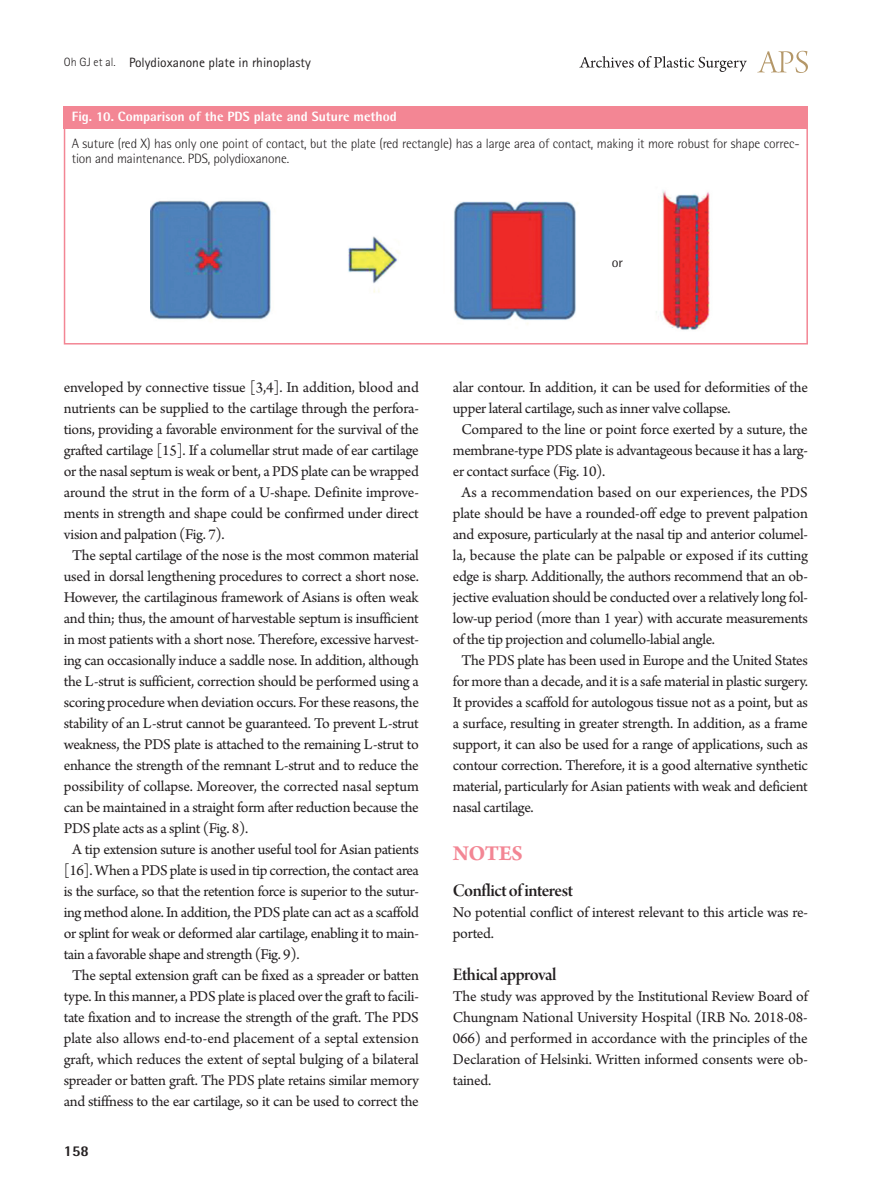
<style>
.page{position:relative;width:893px;height:1191px;background:#fff}
.page>*{position:absolute;margin:0;border:0;box-sizing:border-box;transform-origin:0 0}
.대제목{font:700 22.5px "Arno Pro";letter-spacing:-.02em;color:#f38694}
.중제목{font:18.75px "Arno Pro Smbd Display";letter-spacing:-.025em;color:#231f20}
.본문{font:15.75px/21px "Arno Pro";letter-spacing:-.02em;color:#231f20;text-align:justify}
.본문_0{font:15.75px/21px "Arno Pro";letter-spacing:-.01em;color:#231f20}
.t1{font:800 15px "Rotis Semi Sans Std";color:#231f20}
.그림설명{font:300 13.5px/15px "Rotis Semi Sans Std";letter-spacing:-.01em;color:#231f20}
.표그림제목{font:800 13.5px "Rotis Semi Sans Std";color:#fff}
.t2{font:13.5px "Rotis Sans Serif Std";color:#231f20}
.그림설명-2{font:13.5px "Rotis Semi Sans Std";color:#231f20}
.s1{font-weight:300;font-size:12px}
</style>
<div class="page">
<svg style="left:757px;top:51px;width:51px;height:22px"></svg>
<svg style="left:579px;top:56px;width:168px;height:16px"></svg>
<div style="left:64px;top:106px;width:744px;height:23px;background:#f38694"></div>
<div style="left:64px;top:106px;width:744px;height:238px;border:2px solid #f38694"></div>
<img style="left:151px;top:190px;width:559px;height:140px">
<p class="t2" style="left:64px;top:54px;width:248px"><span class="s1">Oh GJ et al.</span> Polydioxanone plate in rhinoplasty</p>
<p class="표그림제목" style="left:72px;top:108px;width:326px">Fig. 10. Comparison of the PDS plate and Suture method</p>
<p class="그림설명" style="left:72px;top:136px;width:729px">A suture (red X) has only one point of contact, but the plate (red rectangle) has a large area of contact, making it more robust for shape correc&shy;tion and maintenance. PDS, polydioxanone.</p>
<p class="그림설명-2" style="left:612px;top:255px;width:13px">or</p>
<p class="본문" style="left:64px;top:378px;width:357px">enveloped by connective tissue [3,4]. In addition, blood and nutrients can be supplied to the cartilage through the perfora&shy;tions, providing a favorable environment for the survival of the grafted cartilage [15]. If a columellar strut made of ear cartilage or the nasal septum is weak or bent, a PDS plate can be wrapped around the strut in the form of a U-shape. Definite improve&shy;ments in strength and shape could be confirmed under direct vision and palpation (Fig. 7).</p>
<p class="본문" style="left:64px;top:546px;width:357px;text-indent:9px">The septal cartilage of the nose is the most common material used in dorsal lengthening procedures to correct a short nose.<br>However, the cartilaginous framework of Asians is often weak and thin; thus, the amount of harvestable septum is insufficient in most patients with a short nose. Therefore, excessive harvest&shy;ing can occasionally induce a saddle nose. In addition, although the L-strut is sufficient, correction should be performed using a scoring procedure when deviation occurs. For these reasons, the stability of an L-strut cannot be guaranteed. To prevent L-strut weakness, the PDS plate is attached to the remaining L-strut to enhance the strength of the remnant L-strut and to reduce the possibility of collapse. Moreover, the corrected nasal septum can be maintained in a straight form after reduction because the PDS plate acts as a splint (Fig. 8).</p>
<p class="본문" style="left:64px;top:840px;width:357px;text-indent:9px">A tip extension suture is another useful tool for Asian patients [16]. When a PDS plate is used in tip correction, the contact area is the surface, so that the retention force is superior to the sutur&shy;ing method alone. In addition, the PDS plate can act as a scaffold or splint for weak or deformed alar cartilage, enabling it to main&shy;tain a favorable shape and strength (Fig. 9).</p>
<p class="본문" style="left:64px;top:966px;width:357px;text-align:center">The septal extension graft can be fixed as a spreader or batten type. In this manner, a PDS plate is placed over the graft to facili&shy;tate fixation and to increase the strength of the graft. The PDS plate also allows end-to-end placement of a septal extension graft, which reduces the extent of septal bulging of a bilateral spreader or batten graft. The PDS plate retains similar memory and stiffness to the ear cartilage, so it can be used to correct the</p>
<p class="t1" style="left:64px;top:1141px;width:27px">158</p>
<p class="본문" style="left:453px;top:378px;width:357px">alar contour. In addition, it can be used for deformities of the upper lateral cartilage, such as inner valve collapse.</p>
<p class="본문" style="left:453px;top:420px;width:357px;text-indent:9px">Compared to the line or point force exerted by a suture, the membrane-type PDS plate is advantageous because it has a larg&shy;er contact surface (Fig. 10).</p>
<p class="본문" style="left:453px;top:483px;width:357px;text-indent:9px">As a recommendation based on our experiences, the PDS plate should be have a rounded-off edge to prevent palpation and exposure, particularly at the nasal tip and anterior columel&shy;la, because the plate can be palpable or exposed if its cutting edge is sharp. Additionally, the authors recommend that an ob&shy;jective evaluation should be conducted over a relatively long fol&shy;low-up period (more than 1 year) with accurate measurements of the tip projection and columello-labial angle.</p>
<p class="본문" style="left:453px;top:651px;width:357px;text-indent:9px">The PDS plate has been used in Europe and the United States for more than a decade, and it is a safe material in plastic surgery.<br>It provides a scaffold for autologous tissue not as a point, but as a surface, resulting in greater strength. In addition, as a frame support, it can also be used for a range of applications, such as contour correction. Therefore, it is a good alternative synthetic material, particularly for Asian patients with weak and deficient nasal cartilage.</p>
<p class="대제목" style="left:453px;top:840px;width:71px">NOTES</p>
<p class="중제목" style="left:453px;top:880px;width:122px">Conflict of interest</p>
<p class="본문_0" style="left:453px;top:903px;width:357px">No potential conflict of interest relevant to this article was re&shy;ported.</p>
<p class="중제목" style="left:453px;top:964px;width:105px">Ethical approval</p>
<p class="본문_0" style="left:453px;top:987px;width:357px;text-align:justify">The study was approved by the Institutional Review Board of Chungnam National University Hospital (IRB No. 2018-08- 066) and performed in accordance with the principles of the Declaration of Helsinki. Written informed consents were ob&shy;tained.</p>
</div>
